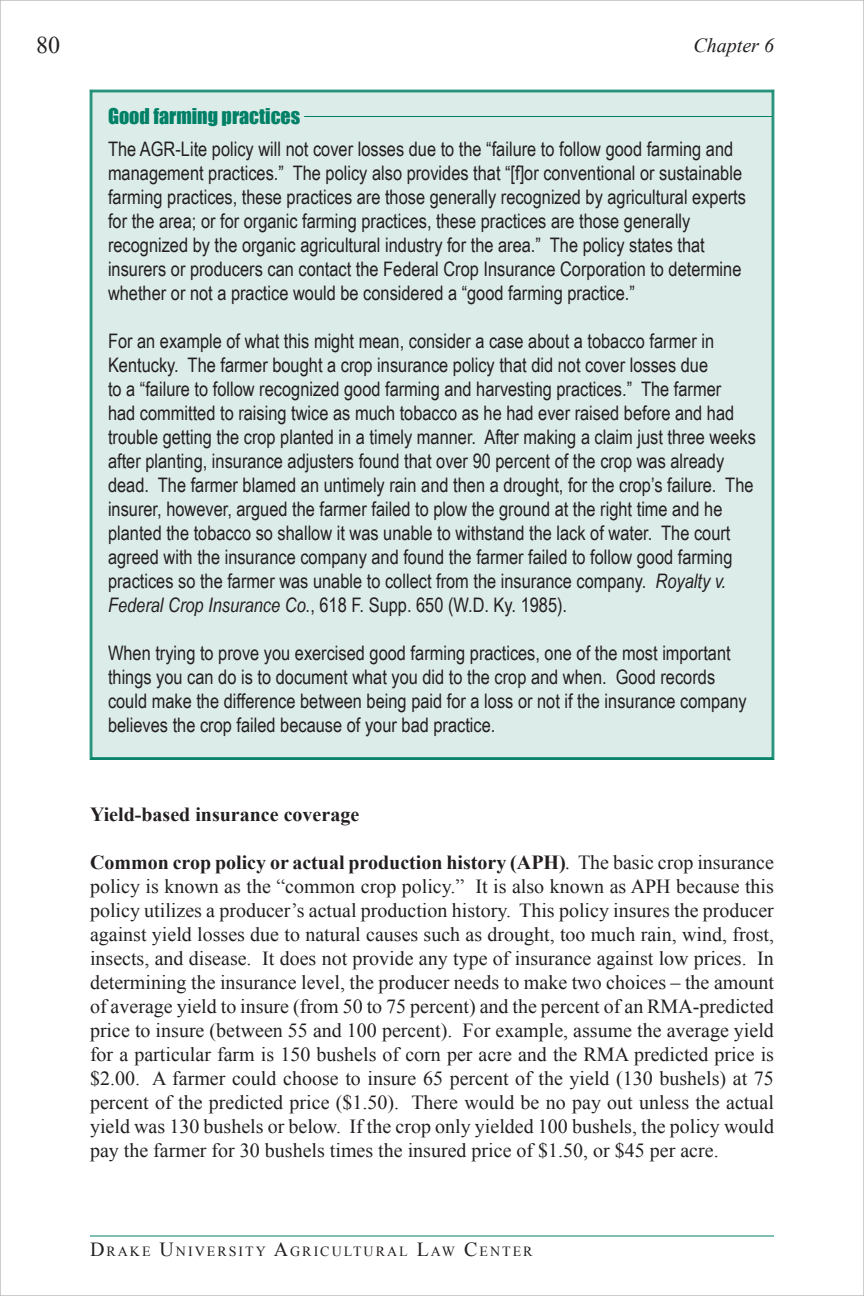
<style>
.page{position:relative;width:864px;height:1296px;background:#fff}
.page>*{position:absolute;margin:0;border:0;box-sizing:border-box;transform-origin:0 0}
.t1{font:24px "Times New Roman";color:#231f20}
.t2{font:20px/24px "Arial Narrow";color:#231f20}
.t3{font:20px/24px "Times New Roman";color:#231f20;text-align:justify}
.t4{font:700 20px "Times New Roman";color:#231f20}
.t5{font:20px "Impact";color:#008066}
.t6{font:italic 20px "Times New Roman";color:#231f20}
.t7{font:14px "Times New Roman";letter-spacing:.145em;color:#231f20}
.s1{font-style:italic}
.s2{font-weight:700}
.s3{font-size:20px}
</style>
<div class="page">
<hr style="left:90px;top:1236px;width:684px;height:1px;background:#008066">
<svg style="left:863px;top:0;width:1px;height:1296px"></svg>
<div style="left:90px;top:90px;width:684px;height:670px;background:#dcece8"></div>
<hr style="left:304px;top:116px;width:468px;height:1px;background:#008066">
<p class="t1" style="left:36px;top:28px;width:25px">80</p>
<p class="t6" style="left:693px;top:31px;width:82px">Chapter 6</p>
<p class="t5" style="left:108px;top:100px;width:194px">Good farming practices</p>
<p class="t2" style="left:108px;top:136px;width:640px">The AGR-Lite policy will not cover losses due to the “failure to follow good farming and management practices.” The policy also provides that “[f]or conventional or sustainable farming practices, these practices are those generally recognized by agricultural experts for the area; or for organic farming practices, these practices are those generally recognized by the organic agricultural industry for the area.” The policy states that insurers or producers can contact the Federal Crop Insurance Corporation to determine whether or not a practice would be considered a “good farming practice.”</p>
<p class="t2" style="left:108px;top:328px;width:649px">For an example of what this might mean, consider a case about a tobacco farmer in Kentucky. The farmer bought a crop insurance policy that did not cover losses due<br>to a “failure to follow recognized good farming and harvesting practices.” The farmer<br>had committed to raising twice as much tobacco as he had ever raised before and had trouble getting the crop planted in a timely manner. After making a claim just three weeks after planting, insurance adjusters found that over 90 percent of the crop was already dead. The farmer blamed an untimely rain and then a drought, for the crop’s failure. The insurer, however, argued the farmer failed to plow the ground at the right time and he planted the tobacco so shallow it was unable to withstand the lack of water. The court agreed with the insurance company and found the farmer failed to follow good farming practices so the farmer was unable to collect from the insurance company. <span class="s1">Royalty v.<br>Federal Crop Insurance Co.</span>, 618 F. Supp. 650 (W.D. Ky. 1985).</p>
<p class="t2" style="left:108px;top:640px;width:640px">When trying to prove you exercised good farming practices, one of the most important things you can do is to document what you did to the crop and when. Good records could make the difference between being paid for a loss or not if the insurance company believes the crop failed because of your bad practice.</p>
<p class="t4" style="left:90px;top:800px;width:271px">Yield-based insurance coverage</p>
<p class="t3" style="left:90px;top:850px;width:686px"><span class="s2">Common crop policy or actual production history (APH)</span><span class="s1">.</span> The basic crop insurance policy is known as the “common crop policy.” It is also known as APH because this policy utilizes a producer’s actual production history. This policy insures the producer against yield losses due to natural causes such as drought, too much rain, wind, frost, insects, and disease. It does not provide any type of insurance against low prices. In determining the insurance level, the producer needs to make two choices – the amount of average yield to insure (from 50 to 75 percent) and the percent of an RMA-predicted price to insure (between 55 and 100 percent). For example, assume the average yield for a particular farm is 150 bushels of corn per acre and the RMA predicted price is $2.00. A farmer could choose to insure 65 percent of the yield (130 bushels) at 75 percent of the predicted price ($1.50). There would be no pay out unless the actual yield was 130 bushels or below. If the crop only yielded 100 bushels, the policy would pay the farmer for 30 bushels times the insured price of $1.50, or $45 per acre.</p>
<p class="t7" style="left:90px;top:1242px;width:444px"><span class="s3">D</span>RAKE <span class="s3">U</span>NIVERSITY <span class="s3">A</span>GRICULTURAL <span class="s3">L</span>AW <span class="s3">C</span>ENTER</p>
</div>
